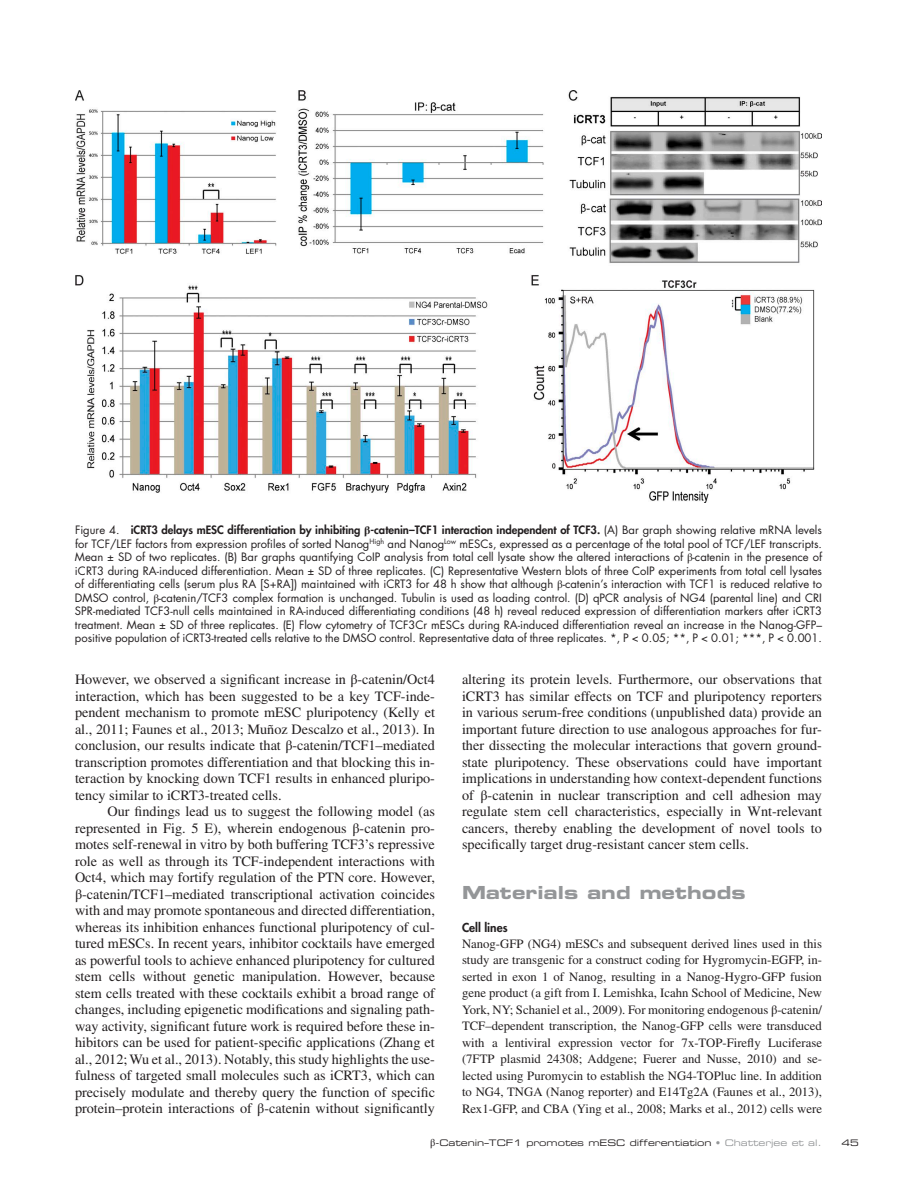
<style>
.page{position:relative;width:918px;height:1188px;background:#fff}
.page>*{position:absolute;margin:0;border:0;box-sizing:border-box;transform-origin:0 0}
.t1{font:18px "Eurostile LT Std Bold Ex 2";letter-spacing:.005em;color:#949698}
.t2{font:14.25px/16.5px "Times LT Std";color:#231f20;text-align:justify}
.t3{font:12.75px/16.5px "Times LT Std";color:#231f20;text-align:justify}
.t4{font:800 12px "Futura Std";color:#231f20}
.t5{font:11.25px/13.5px "Futura Std";color:#231f20;text-align:justify}
.t6{font:9px "Eurostile LT Std Ex 2";color:#231f20}
.s1{font-weight:800}
.s2{font-family:"STIX General";font-weight:700}
.s3{font-family:"STIX General"}
.s4{font-family:"STIX General";font-size:10.5px}
.s5{color:#949698}
</style>
<div class="page">
<img style="left:75px;top:90px;width:747px;height:413px">
<p class="t5" style="left:75px;top:523px;width:749px">Figure 4. <span class="s1">iCRT3 delays mESC differentiation by inhibiting</span> <span class="s2">β</span><span class="s1">-catenin–TCF1 interaction independent of TCF3.</span> (A) Bar graph showing relative mRNA levels for TCF/LEF factors from expression profiles of sorted Nanog<sup>High</sup> and Nanog<sup>Low</sup> mESCs, expressed as a percentage of the total pool of TCF/LEF transcripts.<br>Mean ± SD of two replicates. (B) Bar graphs quantifying CoIP analysis from total cell lysate show the altered interactions of <span class="s3">β</span>-catenin in the presence of iCRT3 during RA-induced differentiation. Mean ± SD of three replicates. (C) Representative Western blots of three CoIP experiments from total cell lysates of differentiating cells (serum plus RA [S+RA]) maintained with iCRT3 for 48 h show that although <span class="s3">β</span>-catenin’s interaction with TCF1 is reduced relative to DMSO control, <span class="s3">β</span>-catenin/TCF3 complex formation is unchanged. Tubulin is used as loading control. (D) qPCR analysis of NG4 (parental line) and CRI SPR-mediated TCF3-null cells maintained in RA-induced differentiating conditions (48 h) reveal reduced expression of differentiation markers after iCRT3 treatment. Mean ± SD of three replicates. (E) Flow cytometry of TCF3Cr mESCs during RA-induced differentiation reveal an increase in the Nanog-GFP– positive population of iCRT3-treated cells relative to the DMSO control. Representative data of three replicates. *, P &lt; 0.05; **, P &lt; 0.01; ***, P &lt; 0.001.</p>
<p class="t2" style="left:75px;top:671px;width:362px">However, we observed a significant increase in <span class="s3">β</span>-catenin/Oct4 interaction, which has been suggested to be a key TCF-inde&shy;pendent mechanism to promote mESC pluripotency (Kelly et al., 2011; Faunes et al., 2013; Muñoz Descalzo et al., 2013). In conclusion, our results indicate that <span class="s3">β</span>-catenin/TCF1–mediated transcription promotes differentiation and that blocking this in&shy;teraction by knocking down TCF1 results in enhanced pluripo&shy;tency similar to iCRT3-treated cells.</p>
<p class="t2" style="left:75px;top:803px;width:362px;text-indent:32px">Our findings lead us to suggest the following model (as represented in Fig. 5 E), wherein endogenous <span class="s3">β</span>-catenin pro&shy;motes self-renewal in vitro by both buffering TCF3’s repressive role as well as through its TCF-independent interactions with Oct4, which may fortify regulation of the PTN core. However, <span class="s3">β</span>-catenin/TCF1–mediated transcriptional activation coincides with and may promote spontaneous and directed differentiation, whereas its inhibition enhances functional pluripotency of cul&shy;tured mESCs. In recent years, inhibitor cocktails have emerged as powerful tools to achieve enhanced pluripotency for cultured stem cells without genetic manipulation. However, because stem cells treated with these cocktails exhibit a broad range of changes, including epigenetic modifications and signaling path&shy;way activity, significant future work is required before these in&shy;hibitors can be used for patient-specific applications (Zhang et al., 2012; Wu et al., 2013). Notably, this study highlights the use&shy;fulness of targeted small molecules such as iCRT3, which can precisely modulate and thereby query the function of specific protein–protein interactions of <span class="s3">β</span>-catenin without significantly</p>
<p class="t2" style="left:462px;top:671px;width:362px">altering its protein levels. Furthermore, our observations that iCRT3 has similar effects on TCF and pluripotency reporters in various serum-free conditions (unpublished data) provide an important future direction to use analogous approaches for fur&shy;ther dissecting the molecular interactions that govern ground&shy;state pluripotency. These observations could have important implications in understanding how context-dependent functions of <span class="s3">β</span>-catenin in nuclear transcription and cell adhesion may regulate stem cell characteristics, especially in Wnt-relevant cancers, thereby enabling the development of novel tools to specifically target drug-resistant cancer stem cells.</p>
<p class="t1" style="left:462px;top:879px;width:285px">Materials and methods</p>
<p class="t4" style="left:462px;top:919px;width:47px">Cell lines</p>
<p class="t3" style="left:462px;top:935px;width:362px">Nanog-GFP (NG4) mESCs and subsequent derived lines used in this study are transgenic for a construct coding for Hygromycin-EGFP, in&shy;serted in exon 1 of Nanog, resulting in a Nanog-Hygro-GFP fusion gene product (a gift from I. Lemishka, Icahn School of Medicine, New York, NY; Schaniel et al., 2009). For monitoring endogenous <span class="s3">β</span>-catenin/ TCF–dependent transcription, the Nanog-GFP cells were transduced with a lentiviral expression vector for 7x-TOP-Firefly Luciferase (7FTP plasmid 24308; Addgene; Fuerer and Nusse, 2010) and se&shy;lected using Puromycin to establish the NG4-TOPluc line. In addition to NG4, TNGA (Nanog reporter) and E14Tg2A (Faunes et al., 2013), Rex1-GFP, and CBA (Ying et al., 2008; Marks et al., 2012) cells were</p>
<p class="t6" style="left:430px;top:1136px;width:393px"><span class="s4">β</span>-Catenin–TCF1 promotes mESC differentiation <span class="s5">• Chatterjee et al.</span></p>
<p class="t6" style="left:841px;top:1136px;width:19px">45</p>
</div>
